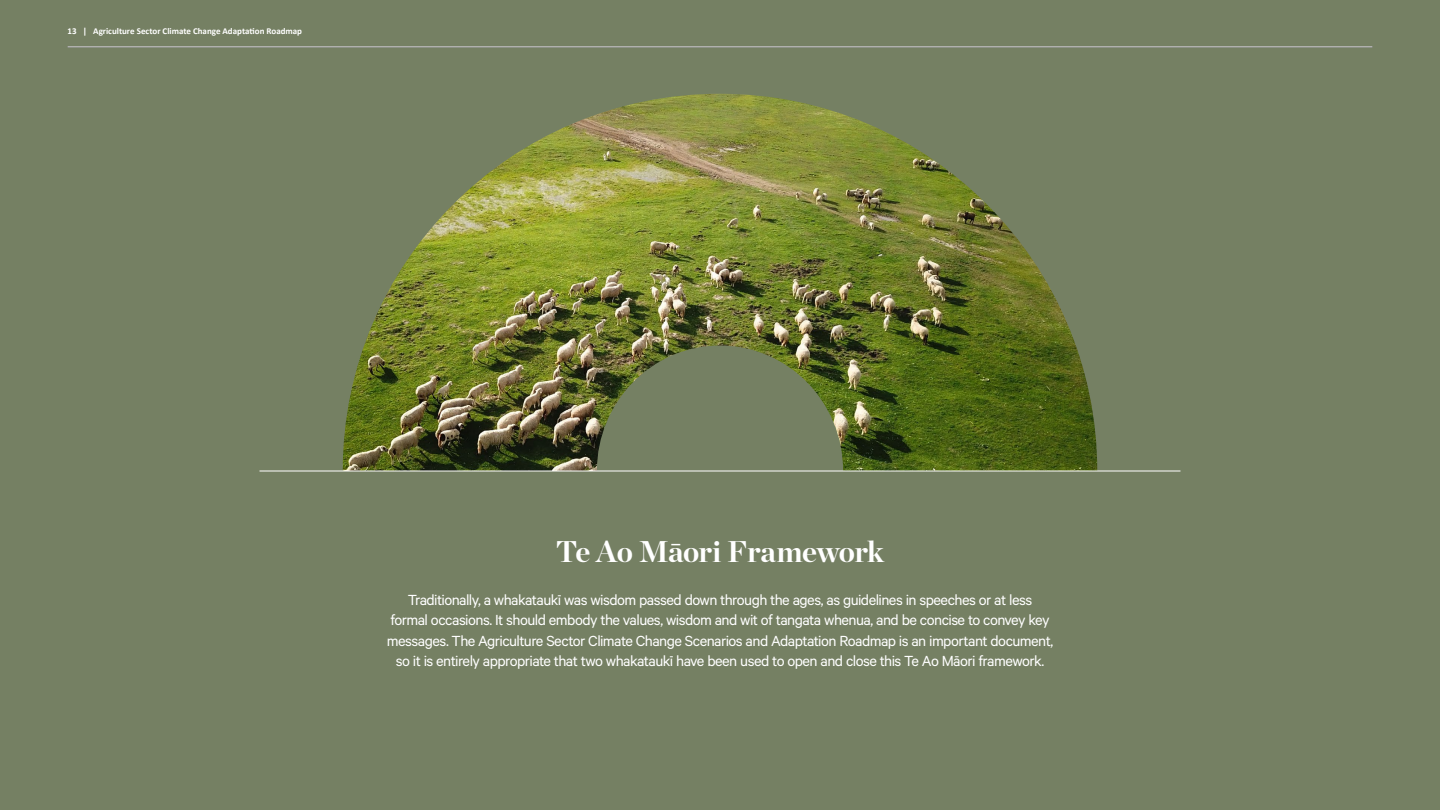
<style>
.page{position:relative;width:1440px;height:810px;background:#758063}
.page>*{position:absolute;margin:0;border:0;box-sizing:border-box;transform-origin:0 0}
.t1{font:700 30px "Chronicle Display";letter-spacing:-.02em;color:#fff}
.t2{font:16.5px/20.2px "Calibre";letter-spacing:-.035em;color:#fff;text-align:center}
.t3{font:700 9px "Calibri";letter-spacing:-.005em;color:#fff}
</style>
<div class="page">
<img style="left:343px;top:94px;width:754px;height:377px">
<hr style="left:260px;top:471px;width:920px;height:1px;background:#fff">
<hr style="left:68px;top:46px;width:1304px;height:1px;background:#fff">
<p class="t3" style="left:68px;top:25px;width:236px">13 | Agriculture Sector Climate Change Adaptation Roadmap</p>
<h1 class="t1" style="left:556px;top:528px;width:330px">Te Ao Māori Framework</h1>
<p class="t2" style="left:387px;top:589px;width:668px">Traditionally, a whakataukī was wisdom passed down through the ages, as guidelines in speeches or at less<br>formal occasions. It should embody the values, wisdom and wit of tangata whenua, and be concise to convey key messages. The Agriculture Sector Climate Change Scenarios and Adaptation Roadmap is an important document, so it is entirely appropriate that two whakataukī have been used to open and close this Te Ao Māori framework.</p>
</div>
